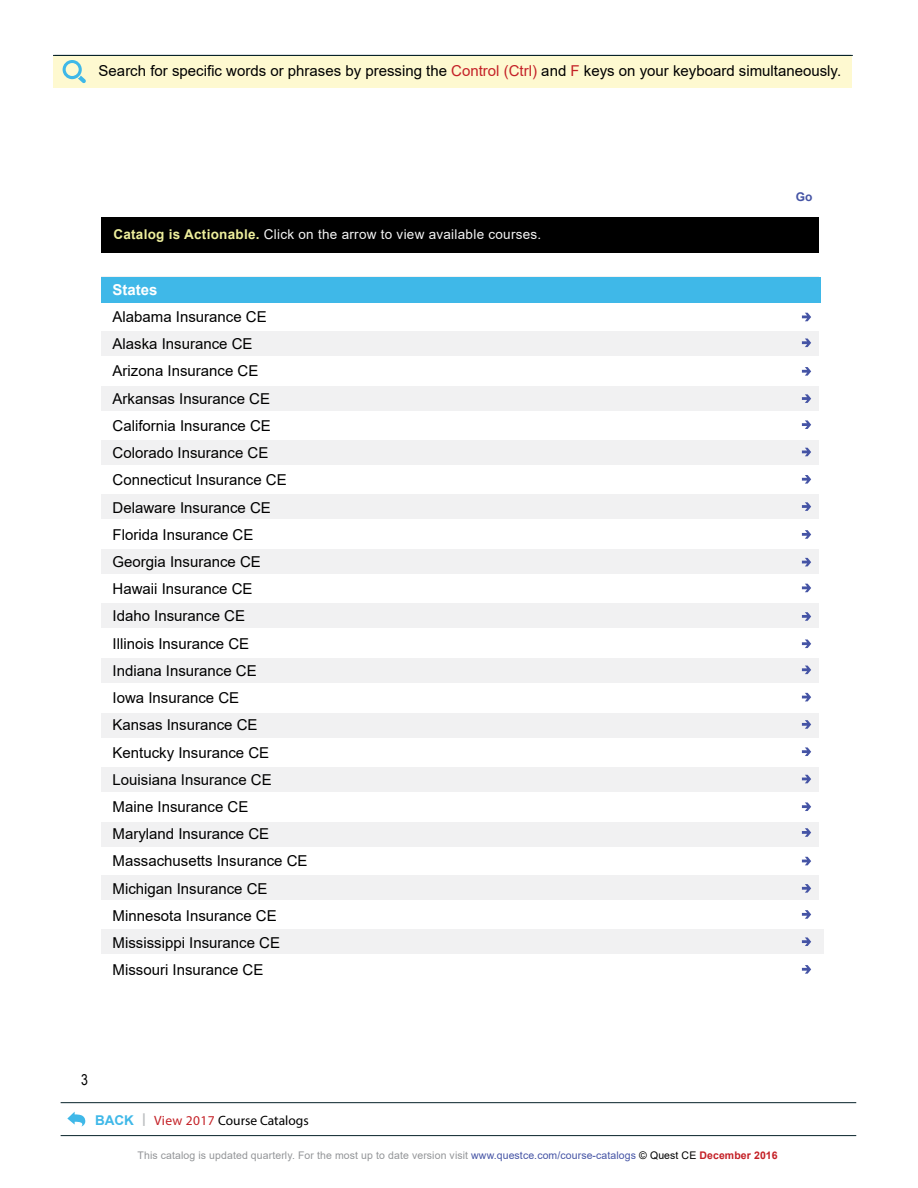
<style>
.page{position:relative;width:918px;height:1188px;background:#fff}
.page>*{position:absolute;margin:0;border:0;box-sizing:border-box;transform-origin:0 0}
.t1{font:15px/27.2px "Arial";color:#000}
.t2{font:700 15px "Arial";color:#fff}
.t3{font:15px "Arial Narrow";color:#000}
.t4{font:13.5px "Arial";letter-spacing:.02em;color:#f4f4f4}
.t5{font:13.5px "Myriad Pro";color:#000}
.t6{font:700 12px "Arial";color:#4554a5}
.t7{font:10.5px "Arial";letter-spacing:.01em;color:#939598}
.s1{color:#c42127}
.s2{font-weight:700;color:#eeef9c}
.s3{font-family:"Arial";font-weight:700;color:#3fb8e8}
.s4{font-family:"Arial";font-weight:700;color:#bcbec0}
.s5{color:#4554a5}
.s6{color:#000}
.s7{font-weight:700;color:#c42127}
</style>
<div class="page">
<div style="left:53px;top:55px;width:798px;height:33px;background:#fef9d0"></div>
<svg style="left:63px;top:60px;width:23px;height:23px"></svg>
<hr style="left:53px;top:55px;width:798px;height:1px;background:#072229">
<hr style="left:55px;top:55px;width:798px;height:1px;background:#072229">
<hr style="left:61px;top:1102px;width:795px;height:1px;background:#072229">
<hr style="left:61px;top:1135px;width:795px;height:1px;background:#072229">
<svg style="left:67px;top:1112px;width:19px;height:14px"></svg>
<div style="left:100px;top:217px;width:719px;height:36px;background:#000"></div>
<div style="left:96px;top:767px;width:728px;height:25px;background:#f1f1f2"></div>
<div style="left:96px;top:713px;width:728px;height:24px;background:#f1f1f2"></div>
<div style="left:96px;top:331px;width:728px;height:25px;background:#f1f1f2"></div>
<div style="left:96px;top:386px;width:728px;height:24px;background:#f1f1f2"></div>
<div style="left:96px;top:494px;width:728px;height:25px;background:#f1f1f2"></div>
<div style="left:96px;top:549px;width:728px;height:24px;background:#f1f1f2"></div>
<div style="left:96px;top:440px;width:728px;height:24px;background:#f1f1f2"></div>
<div style="left:96px;top:658px;width:728px;height:25px;background:#f1f1f2"></div>
<div style="left:96px;top:604px;width:728px;height:24px;background:#f1f1f2"></div>
<div style="left:96px;top:930px;width:728px;height:24px;background:#f1f1f2"></div>
<div style="left:96px;top:875px;width:728px;height:24px;background:#f1f1f2"></div>
<div style="left:96px;top:822px;width:728px;height:24px;background:#f1f1f2"></div>
<div style="left:819px;top:132px;width:19px;height:779px;background:#fff"></div>
<div style="left:82px;top:215px;width:19px;height:794px;background:#fff"></div>
<svg style="left:802px;top:502px;width:9px;height:9px"></svg>
<svg style="left:802px;top:475px;width:9px;height:9px"></svg>
<svg style="left:802px;top:448px;width:9px;height:8px"></svg>
<svg style="left:802px;top:420px;width:9px;height:9px"></svg>
<svg style="left:802px;top:394px;width:9px;height:9px"></svg>
<svg style="left:802px;top:367px;width:9px;height:9px"></svg>
<svg style="left:802px;top:339px;width:9px;height:8px"></svg>
<svg style="left:802px;top:313px;width:9px;height:8px"></svg>
<svg style="left:802px;top:747px;width:9px;height:9px"></svg>
<svg style="left:802px;top:720px;width:9px;height:9px"></svg>
<svg style="left:802px;top:693px;width:9px;height:8px"></svg>
<svg style="left:802px;top:666px;width:9px;height:8px"></svg>
<svg style="left:802px;top:640px;width:9px;height:8px"></svg>
<svg style="left:802px;top:612px;width:9px;height:9px"></svg>
<svg style="left:802px;top:584px;width:9px;height:8px"></svg>
<svg style="left:802px;top:558px;width:9px;height:8px"></svg>
<svg style="left:802px;top:530px;width:9px;height:9px"></svg>
<svg style="left:802px;top:937px;width:9px;height:9px"></svg>
<svg style="left:802px;top:910px;width:9px;height:9px"></svg>
<svg style="left:802px;top:884px;width:9px;height:9px"></svg>
<svg style="left:802px;top:857px;width:9px;height:8px"></svg>
<svg style="left:802px;top:828px;width:9px;height:9px"></svg>
<svg style="left:802px;top:802px;width:9px;height:9px"></svg>
<svg style="left:802px;top:775px;width:9px;height:8px"></svg>
<svg style="left:802px;top:965px;width:9px;height:9px"></svg>
<div style="left:101px;top:277px;width:720px;height:26px;background:#3fb8e8"></div>
<p class="t1" style="left:99px;top:57px;width:744px">Search for specific words or phrases by pressing the <span class="s1">Control (Ctrl)</span> and <span class="s1">F</span> keys on your keyboard simultaneously.</p>
<p class="t4" style="left:113px;top:225px;width:429px"><span class="s2">Catalog is Actionable.</span> Click on the arrow to view available courses.</p>
<p class="t2" style="left:113px;top:279px;width:47px">States</p>
<p class="t1" style="left:113px;top:303px;width:197px">Alabama Insurance CE<br>Alaska Insurance CE<br>Arizona Insurance CE<br>Arkansas Insurance CE<br>California Insurance CE<br>Colorado Insurance CE<br>Connecticut Insurance CE<br>Delaware Insurance CE<br>Florida Insurance CE<br>Georgia Insurance CE<br>Hawaii Insurance CE<br>Idaho Insurance CE<br>Illinois Insurance CE<br>Indiana Insurance CE<br>Iowa Insurance CE<br>Kansas Insurance CE<br>Kentucky Insurance CE<br>Louisiana Insurance CE<br>Maine Insurance CE<br>Maryland Insurance CE<br>Massachusetts Insurance CE<br>Michigan Insurance CE<br>Minnesota Insurance CE<br>Mississippi Insurance CE<br>Missouri Insurance CE</p>
<p class="t6" style="left:796px;top:188px;width:18px">Go</p>
<p class="t3" style="left:81px;top:1068px;width:8px">3</p>
<p class="t5" style="left:95px;top:1112px;width:215px"><span class="s3">BACK</span> <span class="s4">|</span> <span class="s1">View 2017</span> Course Catalogs</p>
<p class="t7" style="left:138px;top:1148px;width:642px">This catalog is updated quarterly. For the most up to date version visit <span class="s5">www.questce.com/course-catalogs</span> <span class="s6">© Quest CE</span> <span class="s7">December 2016</span></p>
</div>
